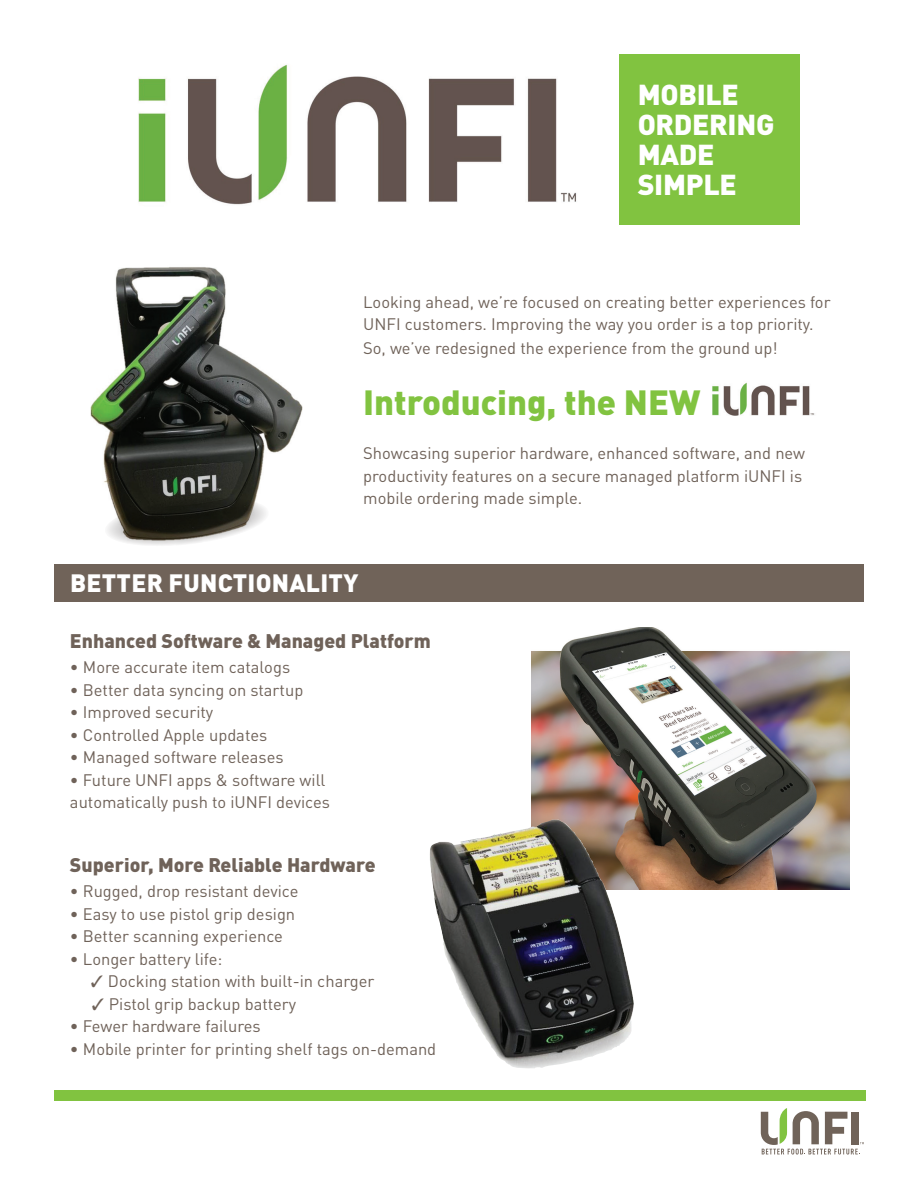
<style>
.page{position:relative;width:918px;height:1188px;background:#fff}
.page>*{position:absolute;margin:0;border:0;box-sizing:border-box;transform-origin:0 0}
.t1{font:900 34.5px "DINOT";color:#81c340}
.t2{font:900 28.5px/29.7px "DINOT";letter-spacing:-.01em;color:#fff}
.t3{font:900 24.75px "DINOT";letter-spacing:.01em;color:#fff}
.t4{font:900 19.5px "DINOT";color:#6f6259}
.t5{font:16.5px/22.5px "DINOT";color:#6f6259}
</style>
<div class="page">
<svg style="left:132px;top:543px;width:58px;height:2px"></svg>
<img style="left:138px;top:64px;width:502px;height:161px">
<div style="left:54px;top:1090px;width:811px;height:11px;background:#81c340"></div>
<div style="left:619px;top:54px;width:180px;height:170px;background:#81c340"></div>
<img style="left:712px;top:382px;width:103px;height:34px">
<svg style="left:761px;top:1108px;width:103px;height:47px"></svg>
<div style="left:54px;top:565px;width:810px;height:37px;background:#706359"></div>
<img style="left:90px;top:267px;width:213px;height:276px">
<img style="left:531px;top:628px;width:319px;height:261px">
<img style="left:429px;top:820px;width:206px;height:248px">
<h2 class="t2" style="left:638px;top:79px;width:138px">MOBILE<br>ORDERING<br>MADE<br>SIMPLE</h2>
<p class="t5" style="left:363px;top:290px;width:469px">Looking ahead, we’re focused on creating better experiences for<br>UNFI customers. Improving the way you order is a top priority.</p>
<p class="t5" style="left:363px;top:337px;width:416px">So, we’ve redesigned the experience from the ground up!</p>
<h1 class="t1" style="left:363px;top:379px;width:339px">Introducing, the NEW</h1>
<p class="t5" style="left:363px;top:442px;width:444px">Showcasing superior hardware, enhanced software, and new productivity features on a secure managed platform iUNFI is mobile ordering made simple.</p>
<h3 class="t3" style="left:70px;top:567px;width:290px">BETTER FUNCTIONALITY</h3>
<p class="t4" style="left:70px;top:628px;width:362px">Enhanced Software &amp; Managed Platform</p>
<p class="t5" style="left:70px;top:656px;width:222px">• More accurate item catalogs</p>
<p class="t5" style="left:70px;top:678px;width:235px">• Better data syncing on startup</p>
<p class="t5" style="left:70px;top:701px;width:145px">• Improved security</p>
<p class="t5" style="left:70px;top:723px;width:199px">• Controlled Apple updates</p>
<p class="t5" style="left:70px;top:746px;width:215px">• Managed software releases</p>
<p class="t5" style="left:70px;top:768px;width:262px">• Future UNFI apps &amp; software will automatically push to iUNFI devices</p>
<p class="t4" style="left:70px;top:852px;width:307px">Superior, More Reliable Hardware</p>
<p class="t5" style="left:70px;top:880px;width:230px">• Rugged, drop resistant device</p>
<p class="t5" style="left:70px;top:902px;width:227px">• Easy to use pistol grip design</p>
<p class="t5" style="left:70px;top:925px;width:214px">• Better scanning experience</p>
<p class="t5" style="left:70px;top:947px;width:154px">• Longer battery life:</p>
<p class="t5" style="left:91px;top:970px;width:285px">✓ Docking station with built-in charger</p>
<p class="t5" style="left:92px;top:992px;width:206px">✓ Pistol grip backup battery</p>
<p class="t5" style="left:70px;top:1015px;width:192px">• Fewer hardware failures</p>
<p class="t5" style="left:70px;top:1037px;width:368px">• Mobile printer for printing shelf tags on-demand</p>
</div>
